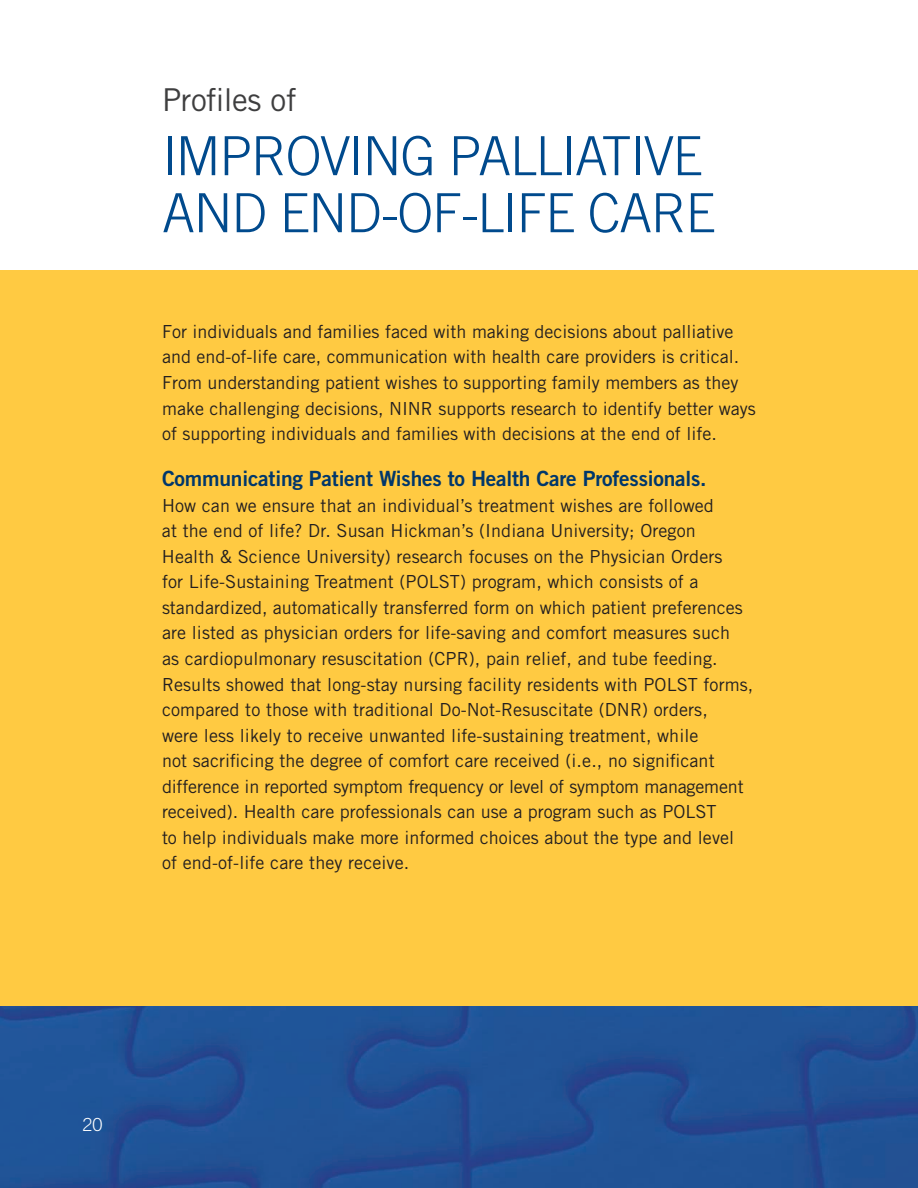
<style>
.page{position:relative;width:918px;height:1188px;background:#fff}
.page>*{position:absolute;margin:0;border:0;box-sizing:border-box;transform-origin:0 0}
.t1{font:300 54px/57px "Trade Gothic";letter-spacing:-.025em;color:#004a8d}
.t2{font:31.5px "Trade Gothic";letter-spacing:-.01em;color:#3e3e3f}
.t3{font:21px "Trade Gothic Bold Two";letter-spacing:-.01em;color:#00376b}
.t4{font:18px/25.5px "Trade Gothic";letter-spacing:.005em;color:#231f20}
.t5{font:300 18px "Trade Gothic";color:#fff}
</style>
<div class="page">
<div style="left:0;top:270px;width:918px;height:746px;background:#ffca42"></div>
<img style="left:0;top:1007px;width:918px;height:181px">
<h4 class="t2" style="left:162px;top:81px;width:136px">Profiles of</h4>
<h4 class="t1" style="left:162px;top:127px;width:555px">IMPROVING PALLIATIVE<br>AND END-OF-LIFE CARE</h4>
<p class="t4" style="left:162px;top:319px;width:595px">For individuals and families faced with making decisions about palliative and end-of-life care, communication with health care providers is critical.<br>From understanding patient wishes to supporting family members as they make challenging decisions, NINR supports research to identify better ways of supporting individuals and families with decisions at the end of life.</p>
<h5 class="t3" style="left:162px;top:466px;width:546px">Communicating Patient Wishes to Health Care Professionals.</h5>
<p class="t4" style="left:162px;top:492px;width:593px">How can we ensure that an individual’s treatment wishes are followed<br>at the end of life? Dr. Susan Hickman’s (Indiana University; Oregon<br>Health &amp; Science University) research focuses on the Physician Orders<br>for Life-Sustaining Treatment (POLST) program, which consists of a standardized, automatically transferred form on which patient preferences are listed as physician orders for life-saving and comfort measures such<br>as cardiopulmonary resuscitation (CPR), pain relief, and tube feeding.<br>Results showed that long-stay nursing facility residents with POLST forms, compared to those with traditional Do-Not-Resuscitate (DNR) orders,<br>were less likely to receive unwanted life-sustaining treatment, while<br>not sacrificing the degree of comfort care received (i.e., no significant difference in reported symptom frequency or level of symptom management received). Health care professionals can use a program such as POLST<br>to help individuals make more informed choices about the type and level of end-of-life care they receive.</p>
<p class="t5" style="left:83px;top:1114px;width:21px">20</p>
</div>
